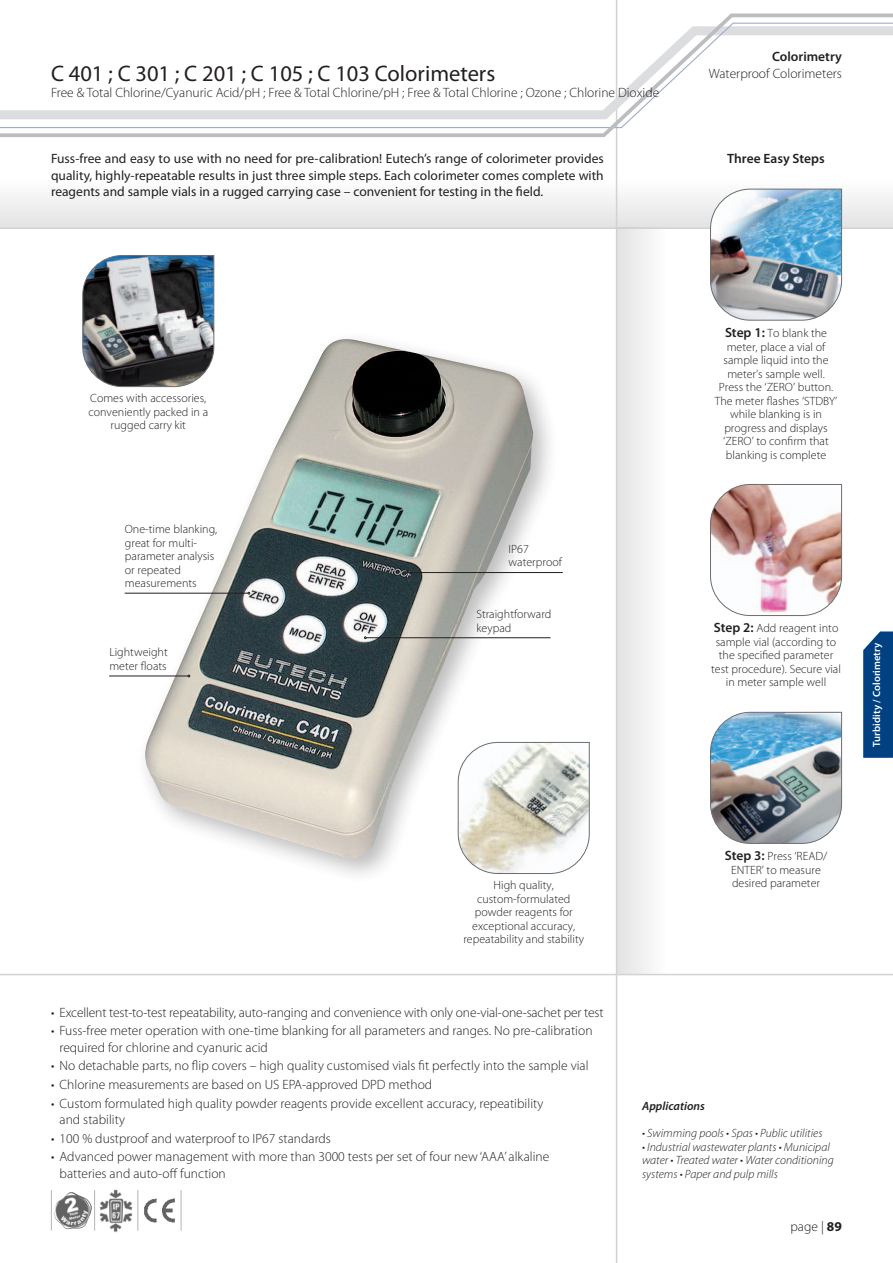
<style>
.page{position:relative;width:893px;height:1263px;background:#fff}
.page>*{position:absolute;margin:0;border:0;box-sizing:border-box;transform-origin:0 0}
.Subhead_2{font:22.5px "Myriad Pro";color:#231f20}
.bullet_text{font:300 13.5px/16.5px "Myriad Pro";color:#231f20}
.t1{font:13.5px/16.5px "Myriad Pro";color:#231f20;text-align:justify}
.Subhead_2-2{font:600 13.5px "Myriad Pro";color:#231f20}
.t2{font:300 12px/13.5px "Myriad Pro";color:#231f20;text-align:center}
.application_text{font:italic 300 12px/13.5px "Myriad Pro";color:#231f20}
.Application{font:italic 600 12px "Myriad Pro";color:#231f20}
.t3{font:600 10.5px "Myriad Pro";color:#fff}
.s1{font-weight:600;font-size:13.5px}
.s2{font-weight:700}
</style>
<div class="page">
<div style="left:616px;top:227px;width:56px;height:748px;background:linear-gradient(to right,#e2e2e3,#fff)"></div>
<div style="left:0;top:172px;width:893px;height:57px;background:linear-gradient(to bottom,#fff,#e2e2e3)"></div>
<hr style="left:616px;top:0;width:1px;height:1263px;background:#d1d2d4">
<svg style="left:51px;top:1189px;width:131px;height:43px"></svg>
<svg style="left:863px;top:631px;width:30px;height:127px;background:#0e4a87"></svg>
<hr style="left:0;top:227px;width:893px;height:2px;background:#d1d2d4">
<svg style="left:0;top:12px;width:893px;height:127px"></svg>
<img style="left:710px;top:711px;width:132px;height:133px">
<img style="left:710px;top:484px;width:132px;height:132px">
<img style="left:710px;top:188px;width:132px;height:133px">
<div style="left:135px;top:329px;width:425px;height:556px;background:#231f20;opacity:.3"></div>
<img style="left:144px;top:339px;width:390px;height:522px">
<hr style="left:407px;top:572px;width:156px;height:1px;background:#231f20">
<hr style="left:109px;top:676px;width:79px;height:1px;background:#231f20">
<hr style="left:125px;top:593px;width:123px;height:1px;background:#231f20">
<hr style="left:366px;top:637px;width:185px;height:1px;background:#231f20">
<img style="left:82px;top:255px;width:133px;height:132px">
<svg style="left:457px;top:742px;width:133px;height:132px"></svg>
<hr style="left:0;top:974px;width:893px;height:1px;background:#d1d2d4">
<p class="Subhead_2" style="left:51px;top:59px;width:446px">C 401 ; C 301 ; C 201 ; C 105 ; C 103 Colorimeters</p>
<p class="bullet_text" style="left:51px;top:85px;width:610px">Free &amp; Total Chlorine/Cyanuric Acid/pH ; Free &amp; Total Chlorine/pH ; Free &amp; Total Chlorine ; Ozone ; Chlorine Dioxide</p>
<p class="t1" style="left:51px;top:150px;width:554px">Fuss-free and easy to use with no need for pre-calibration! Eutech’s range of colorimeter provides quality, highly-repeatable results in just three simple steps. Each colorimeter comes complete with reagents and sample vials in a rugged carrying case – convenient for testing in the field.</p>
<p class="Subhead_2-2" style="left:772px;top:48px;width:71px">Colorimetry</p>
<p class="bullet_text" style="left:709px;top:65px;width:135px">Waterproof Colorimeters</p>
<p class="Subhead_2-2" style="left:727px;top:150px;width:99px">Three Easy Steps</p>
<p class="t2" style="left:88px;top:392px;width:121px">Comes with accessories, conveniently packed in a rugged carry kit</p>
<p class="t2" style="left:125px;top:523px;width:94px;text-align:left">One-time blanking, great for multi&shy;parameter analysis or repeated measurements</p>
<p class="t2" style="left:109px;top:646px;width:60px;text-align:left">Lightweight meter floats</p>
<p class="t2" style="left:509px;top:542px;width:22px">IP67</p>
<p class="t2" style="left:509px;top:556px;width:55px">waterproof</p>
<p class="t2" style="left:476px;top:607px;width:77px;text-align:left">Straightforward keypad</p>
<p class="t2" style="left:723px;top:326px;width:107px"><span class="s1">Step 1:</span> To blank the meter, place a vial of sample liquid into the meter’s sample well.</p>
<p class="t2" style="left:715px;top:380px;width:124px">Press the ‘ZERO’ button.<br>The meter flashes ‘STDBY’ while blanking is in progress and displays ‘ZERO’ to confirm that blanking is complete</p>
<p class="t2" style="left:711px;top:622px;width:131px"><span class="s1">Step 2:</span> Add reagent into sample vial (according to the specified parameter test procedure). Secure vial in meter sample well</p>
<p class="t3" style="left:870px;top:746px;width:105px;rotate:-90deg">Turbidity / Colorimetry</p>
<p class="t2" style="left:463px;top:879px;width:122px">High quality, custom-formulated powder reagents for exceptional accuracy, repeatability and stability</p>
<p class="bullet_text" style="left:51px;top:1004px;width:554px">• Excellent test-to-test repeatability, auto-ranging and convenience with only one-vial-one-sachet per test</p>
<p class="bullet_text" style="left:60px;top:1023px;width:535px;text-indent:-9px">• Fuss-free meter operation with one-time blanking for all parameters and ranges. No pre-calibration required for chlorine and cyanuric acid</p>
<p class="bullet_text" style="left:51px;top:1058px;width:539px">• No detachable parts, no flip covers – high quality customised vials fit perfectly into the sample vial</p>
<p class="bullet_text" style="left:51px;top:1076px;width:383px">• Chlorine measurements are based on US EPA-approved DPD method</p>
<p class="bullet_text" style="left:60px;top:1095px;width:485px;text-indent:-9px">• Custom formulated high quality powder reagents provide excellent accuracy, repeatibility and stability</p>
<p class="bullet_text" style="left:51px;top:1130px;width:281px">• 100 % dustproof and waterproof to IP67 standards</p>
<p class="bullet_text" style="left:60px;top:1149px;width:491px;text-indent:-9px">• Advanced power management with more than 3000 tests per set of four new‘AAA’ alkaline batteries and auto-off function</p>
<p class="t2" style="left:725px;top:850px;width:104px"><span class="s1">Step 3:</span> Press ‘READ/<br>ENTER’ to measure desired parameter</p>
<p class="Application" style="left:642px;top:1099px;width:64px">Applications</p>
<p class="application_text" style="left:642px;top:1127px;width:182px">• Swimming pools • Spas • Public utilities</p>
<p class="application_text" style="left:642px;top:1140px;width:193px">• Industrial wastewater plants • Municipal water • Treated water • Water conditioning systems • Paper and pulp mills</p>
<p class="bullet_text" style="left:790px;top:1218px;width:53px">page | <span class="s2">89</span></p>
</div>
